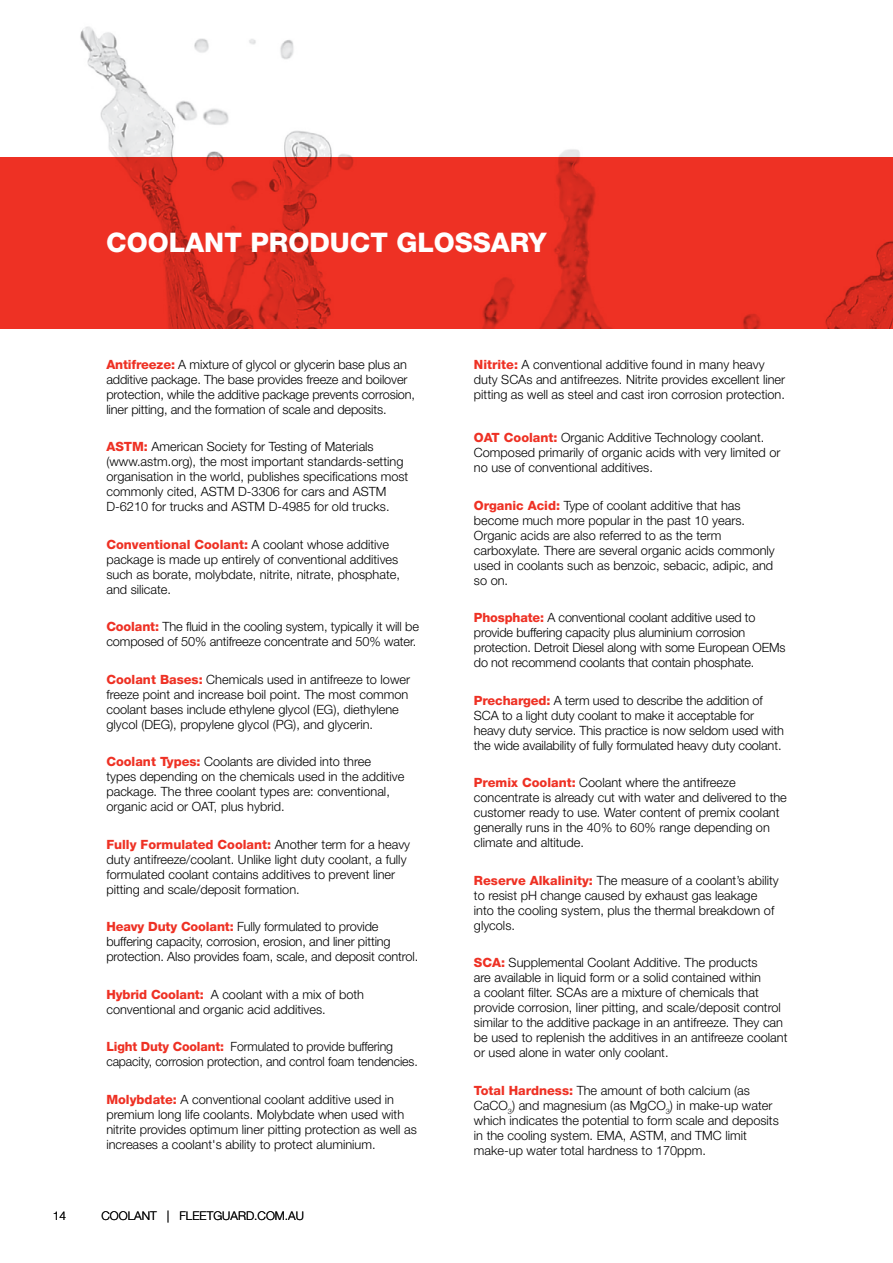
<style>
.page{position:relative;width:893px;height:1263px;background:#fff}
.page>*{position:absolute;margin:0;border:0;box-sizing:border-box;transform-origin:0 0}
.t1{font:800 27px "Helvetica Neue LT Std";color:#fff}
.t2{font:300 12.75px/15px "Helvetica Neue LT Std";color:#000}
.t3{font:300 12px "Helvetica Neue LT Std";color:#000}
.s1{font-weight:800;color:#ee3124}
</style>
<div class="page">
<img style="left:0;top:26px;width:893px;height:302px">
<h1 class="t1" style="left:106px;top:227px;width:442px">COOLANT PRODUCT GLOSSARY</h1>
<p class="t2" style="left:106px;top:357px;width:310px"><span class="s1">Antifreeze:</span> A mixture of glycol or glycerin base plus an additive package. The base provides freeze and boilover protection, while the additive package prevents corrosion, liner pitting, and the formation of scale and deposits.</p>
<p class="t2" style="left:106px;top:439px;width:304px"><span class="s1">ASTM:</span> American Society for Testing of Materials (www.astm.org), the most important standards-setting organisation in the world, publishes specifications most commonly cited, ASTM D-3306 for cars and ASTM D-6210 for trucks and ASTM D-4985 for old trucks.</p>
<p class="t2" style="left:106px;top:536px;width:295px"><span class="s1">Conventional Coolant:</span> A coolant whose additive package is made up entirely of conventional additives such as borate, molybdate, nitrite, nitrate, phosphate, and silicate.</p>
<p class="t2" style="left:106px;top:619px;width:314px"><span class="s1">Coolant:</span> The fluid in the cooling system, typically it will be composed of 50% antifreeze concentrate and 50% water.</p>
<p class="t2" style="left:106px;top:671px;width:305px"><span class="s1">Coolant Bases:</span> Chemicals used in antifreeze to lower freeze point and increase boil point. The most common coolant bases include ethylene glycol (EG), diethylene glycol (DEG), propylene glycol (PG), and glycerin.</p>
<p class="t2" style="left:106px;top:754px;width:300px"><span class="s1">Coolant Types:</span> Coolants are divided into three<br>types depending on the chemicals used in the additive package. The three coolant types are: conventional, organic acid or OAT, plus hybrid.</p>
<p class="t2" style="left:106px;top:836px;width:305px"><span class="s1">Fully Formulated Coolant:</span> Another term for a heavy duty antifreeze/coolant. Unlike light duty coolant, a fully formulated coolant contains additives to prevent liner pitting and scale/deposit formation.</p>
<p class="t2" style="left:106px;top:919px;width:313px"><span class="s1">Heavy Duty Coolant:</span> Fully formulated to provide buffering capacity, corrosion, erosion, and liner pitting protection. Also provides foam, scale, and deposit control.</p>
<p class="t2" style="left:106px;top:986px;width:259px"><span class="s1">Hybrid Coolant:</span> A coolant with a mix of both conventional and organic acid additives.</p>
<p class="t2" style="left:106px;top:1039px;width:313px"><span class="s1">Light Duty Coolant:</span> Formulated to provide buffering capacity, corrosion protection, and control foam tendencies.</p>
<p class="t2" style="left:106px;top:1092px;width:312px"><span class="s1">Molybdate:</span> A conventional coolant additive used in premium long life coolants. Molybdate when used with nitrite provides optimum liner pitting protection as well as increases a coolant's ability to protect aluminium.</p>
<p class="t3" style="left:53px;top:1208px;width:15px">14</p>
<p class="t3" style="left:102px;top:1208px;width:204px">COOLANT | FLEETGUARD.COM.AU</p>
<p class="t2" style="left:474px;top:356px;width:313px"><span class="s1">Nitrite:</span> A conventional additive found in many heavy duty SCAs and antifreezes. Nitrite provides excellent liner pitting as well as steel and cast iron corrosion protection.</p>
<p class="t2" style="left:474px;top:430px;width:308px"><span class="s1">OAT Coolant:</span> Organic Additive Technology coolant.<br>Composed primarily of organic acids with very limited or no use of conventional additives.</p>
<p class="t2" style="left:474px;top:497px;width:302px"><span class="s1">Organic Acid:</span> Type of coolant additive that has become much more popular in the past 10 years.<br>Organic acids are also referred to as the term carboxylate. There are several organic acids commonly used in coolants such as benzoic, sebacic, adipic, and so on.</p>
<p class="t2" style="left:474px;top:610px;width:313px"><span class="s1">Phosphate:</span> A conventional coolant additive used to provide buffering capacity plus aluminium corrosion protection. Detroit Diesel along with some European OEMs do not recommend coolants that contain phosphate.</p>
<p class="t2" style="left:474px;top:693px;width:312px"><span class="s1">Precharged:</span> A term used to describe the addition of SCA to a light duty coolant to make it acceptable for heavy duty service. This practice is now seldom used with the wide availability of fully formulated heavy duty coolant.</p>
<p class="t2" style="left:474px;top:775px;width:314px"><span class="s1">Premix Coolant:</span> Coolant where the antifreeze concentrate is already cut with water and delivered to the customer ready to use. Water content of premix coolant generally runs in the 40% to 60% range depending on climate and altitude.</p>
<p class="t2" style="left:474px;top:872px;width:306px"><span class="s1">Reserve Alkalinity:</span> The measure of a coolant’s ability to resist pH change caused by exhaust gas leakage into the cooling system, plus the thermal breakdown of glycols.</p>
<p class="t2" style="left:474px;top:955px;width:315px"><span class="s1">SCA:</span> Supplemental Coolant Additive. The products<br>are available in liquid form or a solid contained within<br>a coolant filter. SCAs are a mixture of chemicals that provide corrosion, liner pitting, and scale/deposit control similar to the additive package in an antifreeze. They can be used to replenish the additives in an antifreeze coolant or used alone in water only coolant.</p>
<p class="t2" style="left:474px;top:1082px;width:306px"><span class="s1">Total Hardness:</span> The amount of both calcium (as CaCO<sub>3</sub>) and magnesium (as MgCO<sub>3</sub>) in make-up water which indicates the potential to form scale and deposits in the cooling system. EMA, ASTM, and TMC limit make-up water total hardness to 170ppm.</p>
</div>
